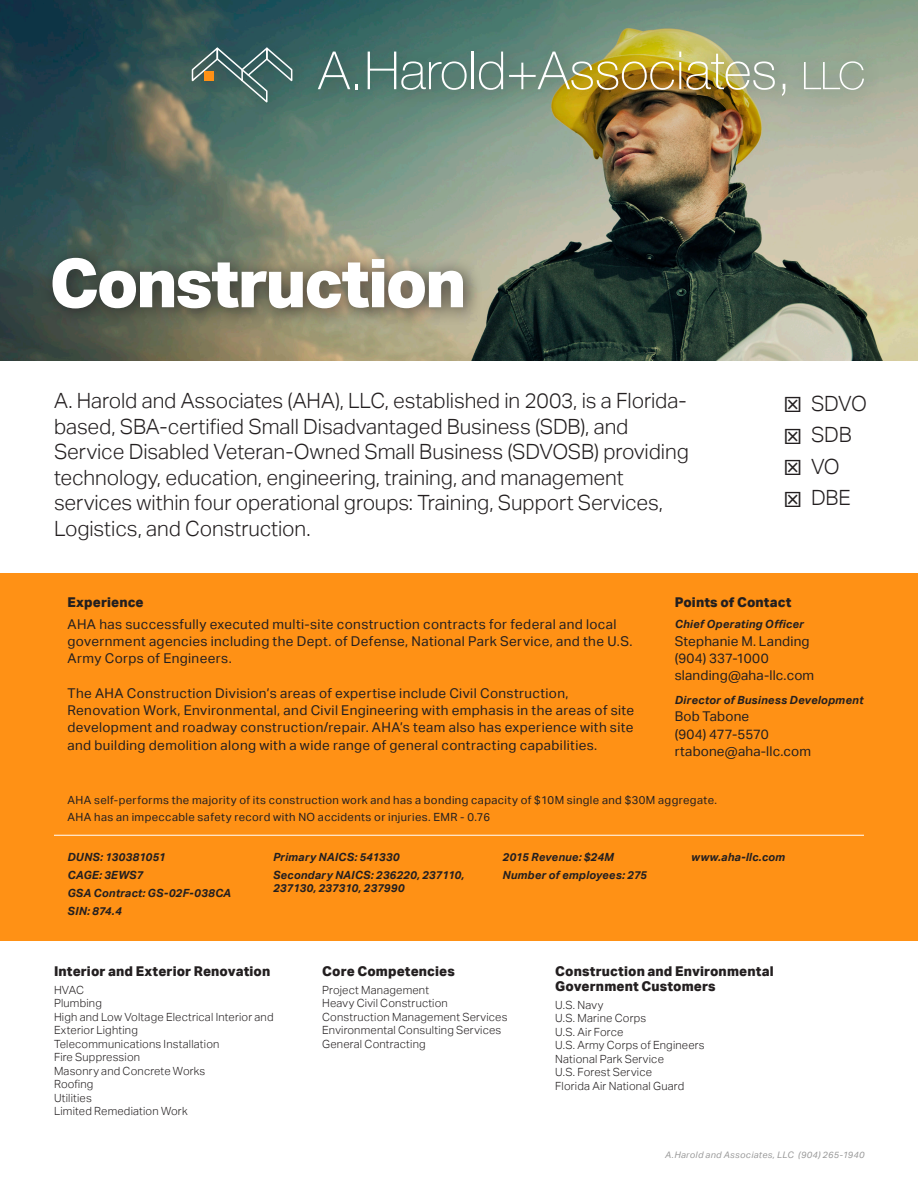
<style>
.page{position:relative;width:918px;height:1188px;background:#fff}
.page>*{position:absolute;margin:0;border:0;box-sizing:border-box;transform-origin:0 0}
.t1{font:800 67.5px "Aktiv Grotesk";letter-spacing:-.03em;color:#fff}
.con-body1{font:300 21px/25.5px "Aktiv Grotesk";letter-spacing:-.005em;color:#231f20}
.con-body1-2{font:13.5px/17.2px "Aktiv Grotesk";letter-spacing:.025em;color:#231f20}
.con-head1{font:800 13.5px/15px "Aktiv Grotesk";letter-spacing:.01em;color:#231f20}
.con-body1-3{font:13.5px "Aktiv Grotesk";color:#231f20}
.con-body1-4{font:300 11.25px/13.5px "Aktiv Grotesk";letter-spacing:.015em;color:#231f20}
.con-caption1{font:italic 700 11.25px/13.5px "Aktiv Grotesk";letter-spacing:.015em;color:#231f20}
.con-body1-5{font:11.25px "Aktiv Grotesk";letter-spacing:.035em;color:#231f20}
.con-body1-6{font:italic 700 11.25px "Aktiv Grotesk";letter-spacing:.015em;color:#231f20}
.t2{font:italic 9px "Aktiv Grotesk";letter-spacing:.04em;color:#999}
</style>
<div class="page">
<img style="left:0;top:1px;width:918px;height:360px">
<div style="left:0;top:574px;width:918px;height:367px;background:#ff9115"></div>
<div style="left:179px;top:36px;width:703px;height:84px;background:#231f20;opacity:.45"></div>
<svg style="left:191px;top:45px;width:102px;height:58px"></svg>
<div style="left:204px;top:71px;width:10px;height:10px;background:#ff9115"></div>
<svg style="left:318px;top:52px;width:32px;height:37px"></svg>
<svg style="left:368px;top:52px;width:99px;height:38px"></svg>
<hr style="left:472px;top:52px;width:2px;height:37px;background:#fff">
<svg style="left:479px;top:52px;width:24px;height:38px"></svg>
<img style="left:509px;top:52px;width:266px;height:38px">
<svg style="left:782px;top:84px;width:3px;height:12px"></svg>
<svg style="left:804px;top:61px;width:60px;height:29px"></svg>
<div style="left:39px;top:244px;width:444px;height:84px;background:#231f20;opacity:.75"></div>
<hr style="left:54px;top:835px;width:810px;height:1px;background:#fff">
<p class="t1" style="left:50px;top:240px;width:418px">Construction</p>
<p class="con-body1" style="left:54px;top:388px;width:636px">A. Harold and Associates (AHA), LLC, established in 2003, is a Florida&shy;based, SBA-certified Small Disadvantaged Business (SDB), and Service Disabled Veteran-Owned Small Business (SDVOSB) providing technology, education, engineering, training, and management services within four operational groups: Training, Support Services, Logistics, and Construction.</p>
<p class="con-body1" style="left:811px;top:391px;width:57px">SDVO</p>
<p class="con-body1" style="left:811px;top:422px;width:42px">SDB</p>
<p class="con-body1" style="left:811px;top:454px;width:30px">VO</p>
<p class="con-body1" style="left:811px;top:485px;width:41px">DBE</p>
<p class="con-head1" style="left:68px;top:594px;width:78px">Experience</p>
<p class="con-body1-2" style="left:68px;top:615px;width:567px">AHA has successfully executed multi-site construction contracts for federal and local government agencies including the Dept. of Defense, National Park Service, and the U.S.<br>Army Corps of Engineers.</p>
<p class="con-body1-2" style="left:68px;top:684px;width:568px">The AHA Construction Division’s areas of expertise include Civil Construction, Renovation Work, Environmental, and Civil Engineering with emphasis in the areas of site development and roadway construction/repair. AHA’s team also has experience with site and building demolition along with a wide range of general contracting capabilities.</p>
<p class="con-head1" style="left:675px;top:594px;width:118px">Points of Contact</p>
<p class="con-body1-6" style="left:675px;top:618px;width:131px">Chief Operating Officer</p>
<p class="con-body1-2" style="left:675px;top:632px;width:136px">Stephanie M. Landing</p>
<p class="con-body1-2" style="left:675px;top:650px;width:95px">(904) 337-1000</p>
<p class="con-body1-2" style="left:675px;top:667px;width:141px">slanding@aha-llc.com</p>
<p class="con-body1-6" style="left:675px;top:694px;width:190px">Director of Business Development</p>
<p class="con-body1-2" style="left:675px;top:708px;width:76px">Bob Tabone</p>
<p class="con-body1-3" style="left:675px;top:726px;width:96px">(904) 477-5570</p>
<p class="con-body1-2" style="left:675px;top:743px;width:138px">rtabone@aha-llc.com</p>
<p class="con-body1-5" style="left:68px;top:793px;width:651px">AHA self-performs the majority of its construction work and has a bonding capacity of $10M single and $30M aggregate.</p>
<p class="con-body1-5" style="left:68px;top:810px;width:424px">AHA has an impeccable safety record with NO accidents or injuries. EMR - 0.76</p>
<p class="con-caption1" style="left:68px;top:850px;width:99px">DUNS: 130381051</p>
<p class="con-caption1" style="left:68px;top:868px;width:77px">CAGE: 3EWS7</p>
<p class="con-caption1" style="left:68px;top:886px;width:165px">GSA Contract: GS-02F-038CA</p>
<p class="con-caption1" style="left:68px;top:904px;width:56px">SIN: 874.4</p>
<p class="con-caption1" style="left:273px;top:850px;width:128px">Primary NAICS: 541330</p>
<p class="con-caption1" style="left:273px;top:868px;width:193px">Secondary NAICS: 236220, 237110,<br>237130, 237310, 237990</p>
<p class="con-caption1" style="left:502px;top:850px;width:113px">2015 Revenue: $24M</p>
<p class="con-caption1" style="left:502px;top:868px;width:146px">Number of employees: 275</p>
<p class="con-caption1" style="left:691px;top:850px;width:95px">www.aha-llc.com</p>
<p class="con-head1" style="left:54px;top:963px;width:218px">Interior and Exterior Renovation</p>
<p class="con-body1-4" style="left:54px;top:983px;width:32px">HVAC</p>
<p class="con-body1-4" style="left:54px;top:997px;width:49px">Plumbing</p>
<p class="con-body1-4" style="left:54px;top:1010px;width:221px">High and Low Voltage Electrical Interior and<br>Exterior Lighting</p>
<p class="con-body1-4" style="left:54px;top:1037px;width:167px">Telecommunications Installation</p>
<p class="con-body1-4" style="left:54px;top:1051px;width:88px">Fire Suppression</p>
<p class="con-body1-4" style="left:54px;top:1064px;width:153px">Masonry and Concrete Works</p>
<p class="con-body1-4" style="left:54px;top:1078px;width:41px">Roofing</p>
<p class="con-body1-4" style="left:54px;top:1091px;width:39px">Utilities</p>
<p class="con-body1-4" style="left:54px;top:1105px;width:135px">Limited Remediation Work</p>
<p class="con-head1" style="left:322px;top:963px;width:134px">Core Competencies</p>
<p class="con-body1-4" style="left:322px;top:983px;width:108px">Project Management</p>
<p class="con-body1-4" style="left:322px;top:997px;width:127px">Heavy Civil Construction</p>
<p class="con-body1-4" style="left:322px;top:1010px;width:187px">Construction Management Services</p>
<p class="con-body1-4" style="left:322px;top:1024px;width:181px">Environmental Consulting Services</p>
<p class="con-body1-4" style="left:322px;top:1037px;width:105px">General Contracting</p>
<p class="con-head1" style="left:555px;top:963px;width:220px">Construction and Environmental<br>Government Customers</p>
<p class="con-body1-4" style="left:555px;top:998px;width:50px">U.S. Navy</p>
<p class="con-body1-4" style="left:555px;top:1012px;width:93px">U.S. Marine Corps</p>
<p class="con-body1-4" style="left:555px;top:1025px;width:70px">U.S. Air Force</p>
<p class="con-body1-4" style="left:555px;top:1039px;width:151px">U.S. Army Corps of Engineers</p>
<p class="con-body1-4" style="left:555px;top:1052px;width:110px">National Park Service</p>
<p class="con-body1-4" style="left:555px;top:1066px;width:98px">U.S. Forest Service</p>
<p class="con-body1-4" style="left:555px;top:1079px;width:130px">Florida Air National Guard</p>
<p class="t2" style="left:665px;top:1150px;width:201px">A.Harold and Associates, LLC (904) 265-1940</p>
</div>
